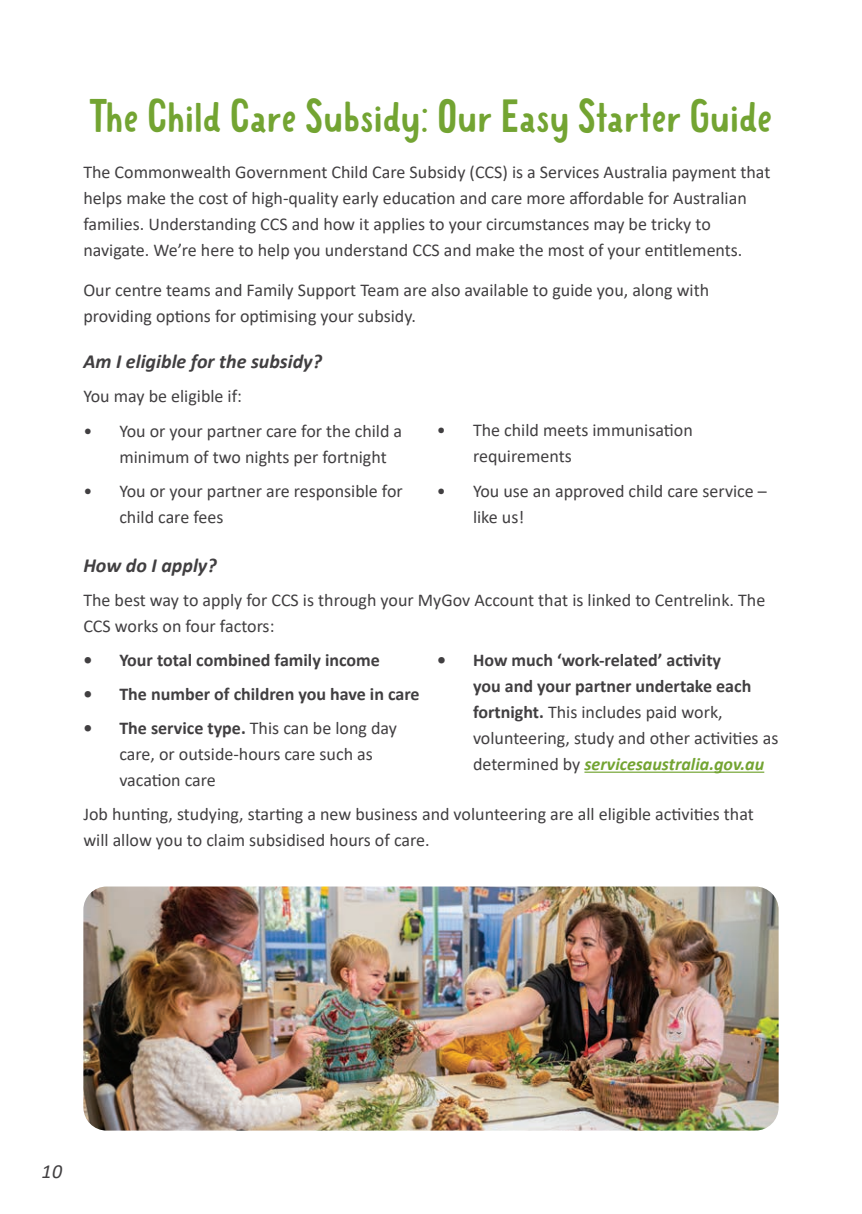
<style>
.page{position:relative;width:862px;height:1214px;background:#fff}
.page>*{position:absolute;margin:0;border:0;box-sizing:border-box;transform-origin:0 0}
.t1{font:700 39px "Little Dinosaur";letter-spacing:-.015em;color:#73a432}
.t2{font:italic 700 20px "Calibri";color:#413f41}
.t3{font:italic 20px "Calibri";color:#413f41}
.t4{font:18px/26px "Calibri";color:#413f41}
.t5{font:700 18px "Calibri";color:#413f41}
.s1{font-weight:700}
.s2{font-weight:700;font-style:italic;color:#73a432}
</style>
<div class="page">
<hr style="left:584px;top:771px;width:180px;height:1px;background:#73a432">
<img style="left:83px;top:886px;width:695px;height:244px">
<h1 class="t1" style="left:89px;top:88px;width:685px">The Child Care Subsidy: Our Easy Starter Guide</h1>
<p class="t4" style="left:83px;top:158px;width:688px">The Commonwealth Government Child Care Subsidy (CCS) is a Services Australia payment that helps make the cost of high-quality early education and care more affordable for Australian families. Understanding CCS and how it applies to your circumstances may be tricky to navigate. We’re here to help you understand CCS and make the most of your entitlements.</p>
<p class="t4" style="left:83px;top:277px;width:627px">Our centre teams and Family Support Team are also available to guide you, along with providing options for optimising your subsidy.</p>
<p class="t2" style="left:83px;top:347px;width:240px">Am I eligible for the subsidy?</p>
<p class="t4" style="left:83px;top:383px;width:160px">You may be eligible if:</p>
<p class="t4" style="left:119px;top:417px;width:284px;text-indent:-36px">• You or your partner care for the child a minimum of two nights per fortnight</p>
<p class="t4" style="left:119px;top:477px;width:285px;text-indent:-36px">• You or your partner are responsible for child care fees</p>
<p class="t4" style="left:473px;top:417px;width:221px;text-indent:-36px">• The child meets immunisation requirements</p>
<p class="t4" style="left:473px;top:477px;width:295px;text-indent:-36px">• You use an approved child care service – like us!</p>
<p class="t2" style="left:83px;top:551px;width:135px">How do I apply?</p>
<p class="t4" style="left:83px;top:586px;width:683px">The best way to apply for CCS is through your MyGov Account that is linked to Centrelink. The<br>CCS works on four factors:</p>
<p class="t5" style="left:83px;top:647px;width:298px">• Your total combined family income</p>
<p class="t5" style="left:83px;top:681px;width:338px">• The number of children you have in care</p>
<p class="t4" style="left:119px;top:714px;width:279px;text-indent:-36px"><span class="s1">• The service type.</span> This can be long day care, or outside-hours care such as vacation care</p>
<p class="t4" style="left:473px;top:646px;width:307px;text-indent:-36px"><span class="s1">• How much ‘work-related’ activity<br>you and your partner undertake each fortnight.</span> This includes paid work, volunteering, study and other activities as determined by <span class="s2">servicesaustralia.gov.au</span></p>
<p class="t4" style="left:83px;top:800px;width:672px">Job hunting, studying, starting a new business and volunteering are all eligible activities that will allow you to claim subsidised hours of care.</p>
<p class="t3" style="left:42px;top:1157px;width:22px">10</p>
</div>
